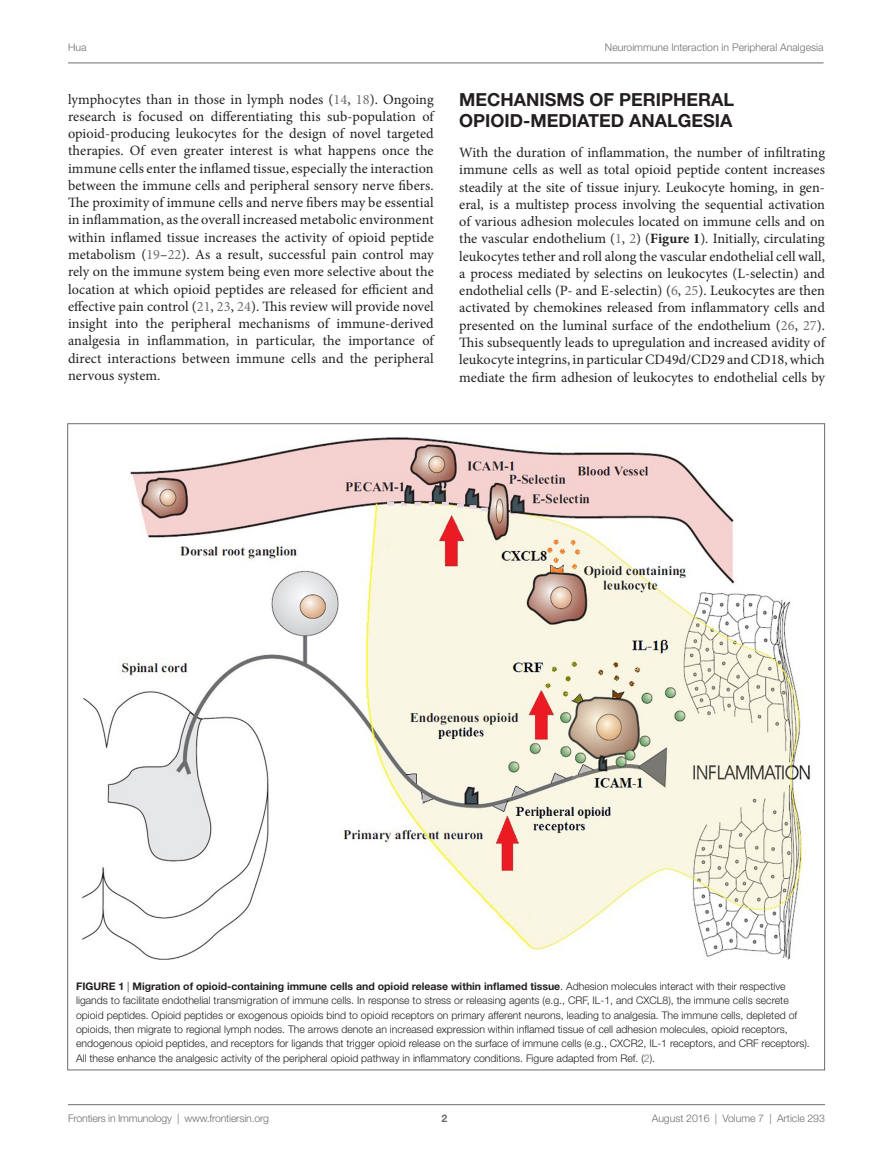
<style>
.page{position:relative;width:893px;height:1170px;background:#fff}
.page>*{position:absolute;margin:0;border:0;box-sizing:border-box;transform-origin:0 0}
.t1{font:700 18px/21px "Helvetica Neue LT Std";color:#231f20}
.t2{font:14.25px/17.2px "Minion Pro";color:#231f20;text-align:justify}
.t3{font:300 10.5px/14.2px "Helvetica Neue LT Std";color:#231f20}
.t4{font:300 10.5px "Helvetica Neue LT Std";color:#6c6d70}
.t5{font:700 10.5px "Helvetica Neue LT Std";color:#6c6d70}
.s1{color:#6c6d70}
.s2{font-weight:700}
</style>
<div class="page">
<img style="left:81px;top:437px;width:729px;height:523px">
<hr style="left:68px;top:63px;width:756px;height:1px;background:#6c6d70">
<hr style="left:68px;top:1104px;width:757px;height:1px;background:#6c6d70">
<p class="t4" style="left:68px;top:41px;width:20px">Hua</p>
<p class="t4" style="left:605px;top:41px;width:220px">Neuroimmune Interaction in Peripheral Analgesia</p>
<p class="t2" style="left:68px;top:90px;width:367px">lymphocytes than in those in lymph nodes (<span class="s1">14</span>, <span class="s1">18</span>). Ongoing research is focused on differentiating this sub-population of opioid-producing leukocytes for the design of novel targeted therapies. Of even greater interest is what happens once the immune cells enter the inflamed tissue, especially the interaction between the immune cells and peripheral sensory nerve fibers.<br>The proximity of immune cells and nerve fibers may be essential in inflammation, as the overall increased metabolic environment within inflamed tissue increases the activity of opioid peptide metabolism (<span class="s1">19</span>–<span class="s1">22</span>). As a result, successful pain control may rely on the immune system being even more selective about the location at which opioid peptides are released for efficient and effective pain control (<span class="s1">21</span>, <span class="s1">23</span>, <span class="s1">24</span>). This review will provide novel insight into the peripheral mechanisms of immune-derived analgesia in inflammation, in particular, the importance of direct interactions between immune cells and the peripheral nervous system.</p>
<p class="t1" style="left:459px;top:89px;width:277px">MECHANISMS OF PERIPHERAL<br>OPIOID-MEDIATED ANALGESIA</p>
<p class="t2" style="left:459px;top:144px;width:367px">With the duration of inflammation, the number of infiltrating immune cells as well as total opioid peptide content increases steadily at the site of tissue injury. Leukocyte homing, in gen&shy;eral, is a multistep process involving the sequential activation of various adhesion molecules located on immune cells and on the vascular endothelium (<span class="s1">1</span>, <span class="s1">2</span>) (<span class="s2">Figure 1</span>). Initially, circulating leukocytes tether and roll along the vascular endothelial cell wall, a process mediated by selectins on leukocytes (L-selectin) and endothelial cells (P- and E-selectin) (<span class="s1">6</span>, <span class="s1">25</span>). Leukocytes are then activated by chemokines released from inflammatory cells and presented on the luminal surface of the endothelium (<span class="s1">26</span>, <span class="s1">27</span>).<br>This subsequently leads to upregulation and increased avidity of leukocyte integrins, in particular CD49d/CD29 and CD18, which mediate the firm adhesion of leukocytes to endothelial cells by</p>
<p class="t3" style="left:76px;top:979px;width:735px"><span class="s2">FIGURE 1</span> | <span class="s2">Migration of opioid-containing immune cells and opioid release within inflamed tissue</span>. Adhesion molecules interact with their respective ligands to facilitate endothelial transmigration of immune cells. In response to stress or releasing agents (e.g., CRF, IL-1, and CXCL8), the immune cells secrete opioid peptides. Opioid peptides or exogenous opioids bind to opioid receptors on primary afferent neurons, leading to analgesia. The immune cells, depleted of opioids, then migrate to regional lymph nodes. The arrows denote an increased expression within inflamed tissue of cell adhesion molecules, opioid receptors, endogenous opioid peptides, and receptors for ligands that trigger opioid release on the surface of immune cells (e.g., CXCR2, IL-1 receptors, and CRF receptors).<br>All these enhance the analgesic activity of the peripheral opioid pathway in inflammatory conditions. Figure adapted from Ref. (<span class="s1">2</span>).</p>
<p class="t4" style="left:68px;top:1111px;width:203px">Frontiers in Immunology | www.frontiersin.org</p>
<p class="t4" style="left:652px;top:1111px;width:175px">August 2016 | Volume 7 | Article 293</p>
<p class="t5" style="left:441px;top:1111px;width:7px">2</p>
</div>
